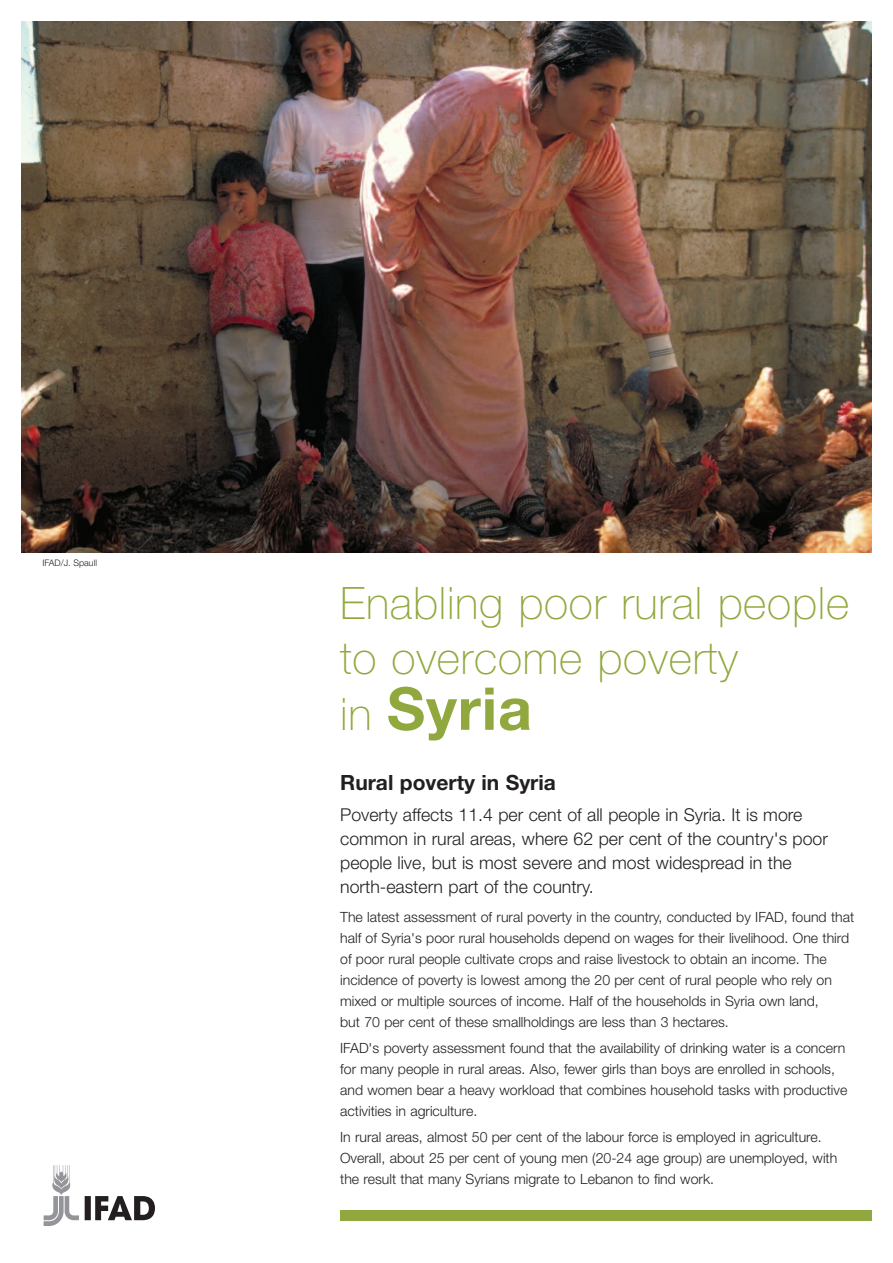
<style>
.page{position:relative;width:893px;height:1263px;background:#fff}
.page>*{position:absolute;margin:0;border:0;box-sizing:border-box;transform-origin:0 0}
.t1{font:700 59.1px "Helvetica Neue";letter-spacing:.015em;color:#90a83d}
.t2{font:100 44.7px/55.5px "Helvetica Neue";letter-spacing:.015em;color:#90a83d}
.t3{font:700 21px "Helvetica Neue";color:#231f20}
.t4{font:300 17.7px/24px "Helvetica Neue";color:#231f20}
.t5{font:300 14.1px/21px "Helvetica Neue";color:#231f20}
.t6{font:300 9px "Helvetica Neue";color:#231f20}
.s1{font-weight:100;font-size:44.7px}
</style>
<div class="page">
<img style="left:21px;top:21px;width:851px;height:532px">
<div style="left:340px;top:1210px;width:532px;height:10px;background:#90a83d"></div>
<svg style="left:85px;top:1196px;width:70px;height:24px"></svg>
<svg style="left:44px;top:1165px;width:35px;height:61px"></svg>
<p class="t6" style="left:43px;top:559px;width:56px">IFAD/J. Spaull</p>
<h2 class="t2" style="left:340px;top:579px;width:510px">Enabling poor rural people to overcome poverty</h2>
<h1 class="t1" style="left:340px;top:688px;width:193px"><span class="s1">in</span> Syria</h1>
<h3 class="t3" style="left:340px;top:775px;width:217px">Rural poverty in Syria</h3>
<p class="t4" style="left:340px;top:804px;width:489px">Poverty affects 11.4 per cent of all people in Syria. It is more common in rural areas, where 62 per cent of the country's poor people live, but is most severe and most widespread in the north-eastern part of the country.</p>
<p class="t5" style="left:340px;top:908px;width:516px">The latest assessment of rural poverty in the country, conducted by IFAD, found that half of Syria's poor rural households depend on wages for their livelihood. One third of poor rural people cultivate crops and raise livestock to obtain an income. The incidence of poverty is lowest among the 20 per cent of rural people who rely on mixed or multiple sources of income. Half of the households in Syria own land,<br>but 70 per cent of these smallholdings are less than 3 hectares.</p>
<p class="t5" style="left:340px;top:1039px;width:509px">IFAD's poverty assessment found that the availability of drinking water is a concern for many people in rural areas. Also, fewer girls than boys are enrolled in schools, and women bear a heavy workload that combines household tasks with productive activities in agriculture.</p>
<p class="t5" style="left:340px;top:1128px;width:499px">In rural areas, almost 50 per cent of the labour force is employed in agriculture.<br>Overall, about 25 per cent of young men (20-24 age group) are unemployed, with the result that many Syrians migrate to Lebanon to find work.</p>
</div>
